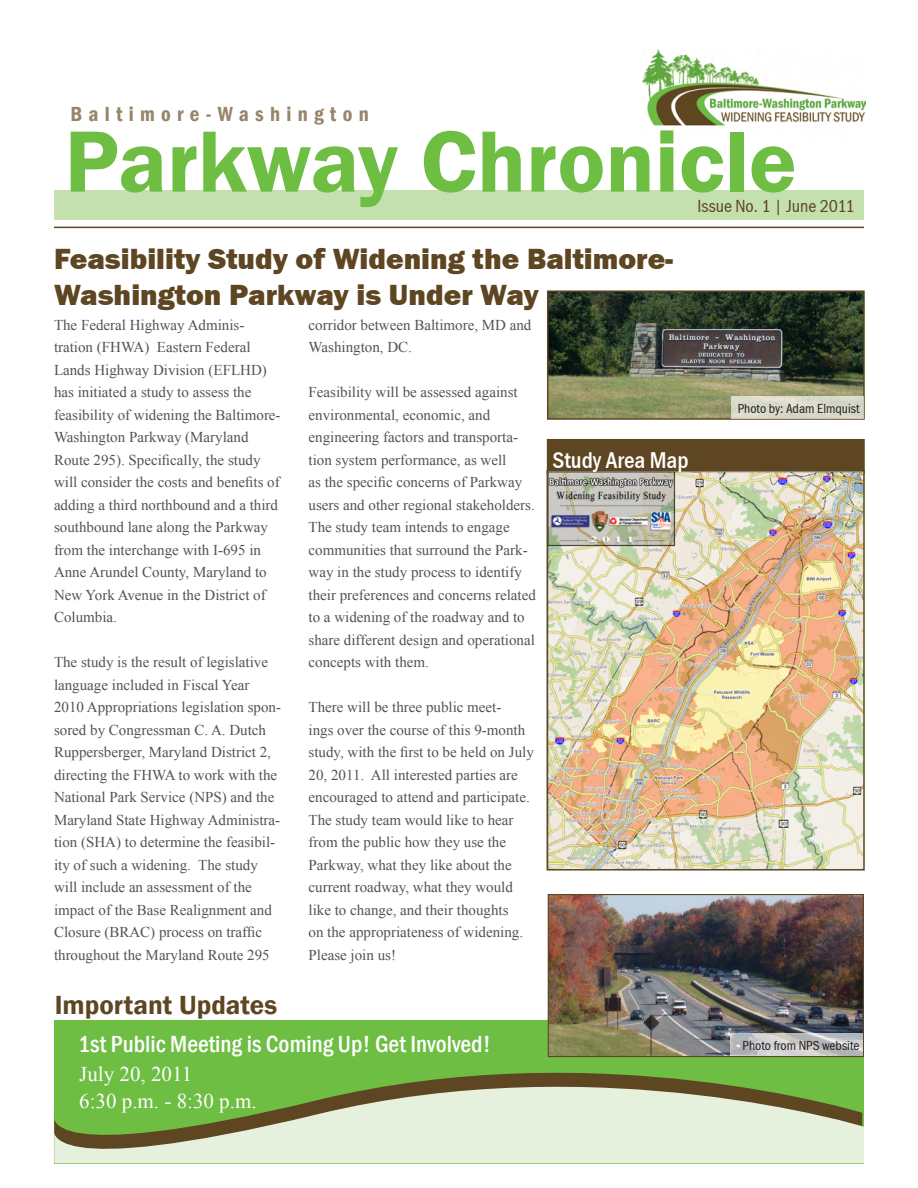
<style>
.page{position:relative;width:918px;height:1188px;background:#fff}
.page>*{position:absolute;margin:0;border:0;box-sizing:border-box;transform-origin:0 0}
.t1{font:600 90px "Franklin Gothic";color:#6ebe44}
.t2{font:30px/36px "Franklin Gothic H Heavy";color:#5d4621}
.t3{font:600 27px "Franklin Gothic";color:#5d4621}
.t4{font:500 condensed 24px "Franklin Gothic";color:#fff}
.t5{font:700 23.55px "Franklin Gothic Cond";color:#fff}
.t6{font:21px "Times New Roman";color:#fff}
.t7{font:600 condensed 21px "Franklin Gothic";letter-spacing:.3em;color:#978569}
.t8{font:18px "Franklin Gothic Cond";color:#5d4621}
.t9{font:15px/22.5px "Times New Roman";color:#535355}
.t10{font:13.5px "Franklin Gothic Cond";color:#231f20}
</style>
<div class="page">
<svg style="left:54px;top:1019px;width:494px;height:13px;background:#79c252"></svg>
<div style="left:54px;top:1032px;width:494px;height:14px;background:#6ebe44"></div>
<svg style="left:53px;top:1046px;width:811px;height:118px;background:#a2c685"></svg>
<div style="left:54px;top:191px;width:810px;height:29px;background:#c4e0ae"></div>
<hr style="left:54px;top:227px;width:810px;height:1px;background:#5d4621">
<img style="left:642px;top:50px;width:223px;height:76px">
<div style="left:547px;top:439px;width:318px;height:35px;background:#5d4621"></div>
<img style="left:550px;top:473px;width:312px;height:395px">
<div style="left:547px;top:470px;width:318px;height:401px;border:2px solid #5d4621"></div>
<img style="left:550px;top:896px;width:312px;height:159px">
<div style="left:548px;top:894px;width:316px;height:163px;border:1px solid #5d4621"></div>
<img style="left:550px;top:293px;width:312px;height:124px">
<div style="left:547px;top:290px;width:318px;height:130px;border:2px solid #5d4621"></div>
<svg style="left:731px;top:1034px;width:132px;height:22px;background:#c6c6c7"></svg>
<div style="left:731px;top:396px;width:132px;height:22px;background:#d9d9c9"></div>
<p class="t7" style="left:70px;top:100px;width:300px">Baltimore-Washington</p>
<p class="t1" style="left:65px;top:106px;width:734px">Parkway Chronicle</p>
<p class="t8" style="left:698px;top:196px;width:159px">Issue No. 1 | June 2011</p>
<p class="t2" style="left:54px;top:241px;width:620px">Feasibility Study of Widening the Baltimore-<br>Washington Parkway is Under Way</p>
<p class="t9" style="left:54px;top:313px;width:228px">The Federal Highway Adminis&shy;tration (FHWA) Eastern Federal<br>Lands Highway Division (EFLHD) has initiated a study to assess the feasibility of widening the Baltimore-<br>Washington Parkway (Maryland<br>Route 295). Specifically, the study will consider the costs and benefits of adding a third northbound and a third southbound lane along the Parkway from the interchange with I-695 in<br>Anne Arundel County, Maryland to<br>New York Avenue in the District of<br>Columbia.</p>
<p class="t9" style="left:54px;top:651px;width:229px">The study is the result of legislative language included in Fiscal Year 2010 Appropriations legislation spon&shy;sored by Congressman C. A. Dutch Ruppersberger, Maryland District 2, directing the FHWA to work with the National Park Service (NPS) and the Maryland State Highway Administra&shy;tion (SHA) to determine the feasibil&shy;ity of such a widening. The study will include an assessment of the impact of the Base Realignment and Closure (BRAC) process on traffic throughout the Maryland Route 295</p>
<p class="t9" style="left:309px;top:313px;width:224px">corridor between Baltimore, MD and<br>Washington, DC.</p>
<p class="t9" style="left:309px;top:381px;width:229px">Feasibility will be assessed against environmental, economic, and engineering factors and transporta&shy;tion system performance, as well<br>as the specific concerns of Parkway users and other regional stakeholders.<br>The study team intends to engage communities that surround the Park&shy;way in the study process to identify their preferences and concerns related to a widening of the roadway and to share different design and operational concepts with them.</p>
<p class="t9" style="left:309px;top:696px;width:227px">There will be three public meet-<br>ings over the course of this 9-month study, with the first to be held on July<br>20, 2011. All interested parties are encouraged to attend and participate.<br>The study team would like to hear from the public how they use the<br>Parkway, what they like about the current roadway, what they would like to change, and their thoughts<br>on the appropriateness of widening.<br>Please join us!</p>
<p class="t3" style="left:55px;top:989px;width:224px">Important Updates</p>
<p class="t4" style="left:78px;top:1028px;width:414px">1st Public Meeting is Coming Up! Get Involved!</p>
<p class="t6" style="left:79px;top:1060px;width:114px">July 20, 2011</p>
<p class="t6" style="left:79px;top:1087px;width:179px">6:30 p.m. - 8:30 p.m.</p>
<p class="t5" style="left:552px;top:447px;width:138px">Study Area Map</p>
<p class="t10" style="left:738px;top:401px;width:123px">Photo by: Adam Elmquist</p>
<p class="t10" style="left:743px;top:1038px;width:118px">Photo from NPS website</p>
</div>
